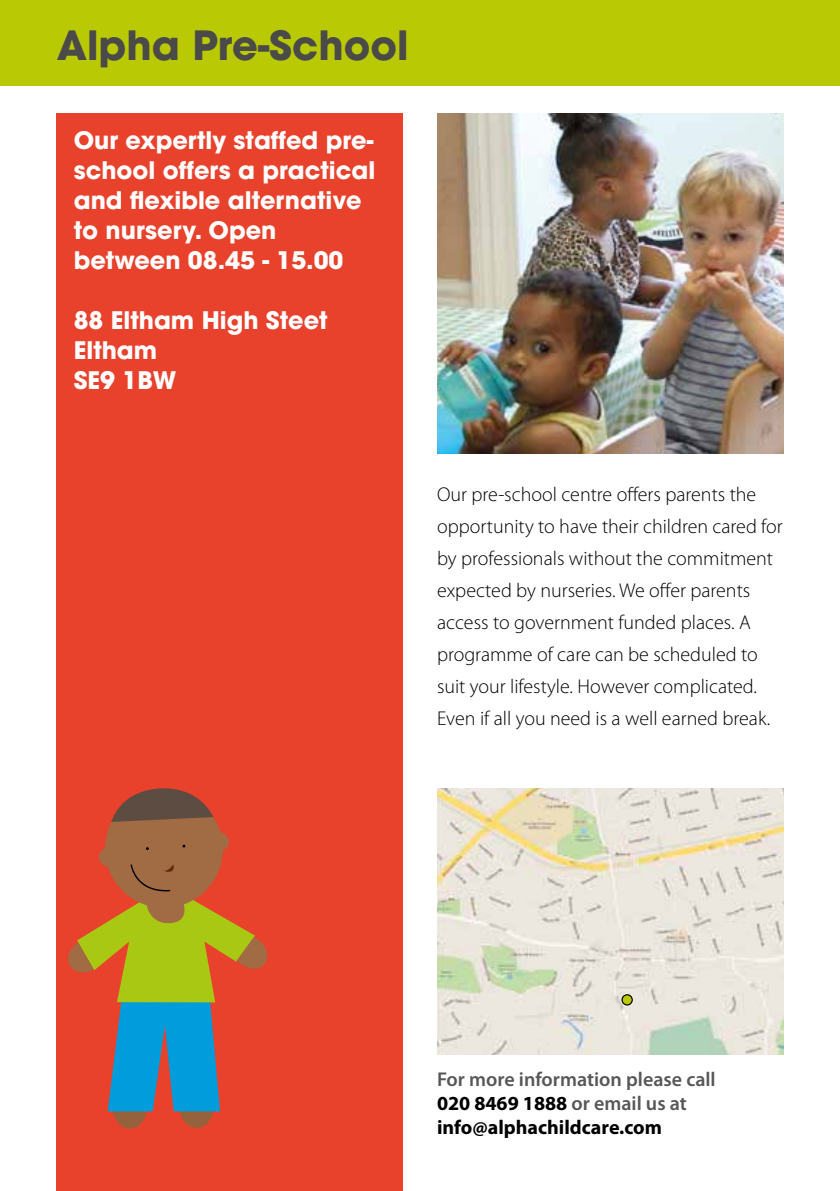
<style>
.page{position:relative;width:840px;height:1191px;background:#fff}
.page>*{position:absolute;margin:0;border:0;box-sizing:border-box;transform-origin:0 0}
.t1{font:700 40px "Avant Garde";color:#4a4a49}
.t2{font:700 24px/30px "Avant Garde";color:#fff}
.t3{font:300 20px/32px "Myriad Pro";color:#000}
.t4{font:600 20px/24px "Myriad Pro";color:#575756}
.s1{font-weight:700;color:#000}
</style>
<div class="page">
<div style="left:0;top:0;width:839px;height:85px;background:#b9c903"></div>
<div style="left:57px;top:113px;width:346px;height:1078px;background:#e8412c"></div>
<svg style="left:68px;top:788px;width:200px;height:341px"></svg>
<img style="left:437px;top:113px;width:345px;height:341px">
<img style="left:437px;top:788px;width:345px;height:266px">
<div style="left:621px;top:994px;width:11px;height:11px;background:#b9c903;border-radius:50%"></div>
<div style="left:621px;top:994px;width:11px;height:11px;border:1px solid #000;border-radius:50%"></div>
<h1 class="t1" style="left:57px;top:19px;width:353px">Alpha Pre-School</h1>
<p class="t2" style="left:74px;top:125px;width:303px">Our expertly staffed pre&shy;school offers a practical and flexible alternative to nursery. Open between 08.45 - 15.00</p>
<p class="t2" style="left:74px;top:305px;width:255px">88 Eltham High Steet<br>Eltham<br>SE9 1BW</p>
<p class="t3" style="left:437px;top:479px;width:347px">Our pre-school centre offers parents the opportunity to have their children cared for by professionals without the commitment expected by nurseries. We offer parents access to government funded places. A programme of care can be scheduled to suit your lifestyle. However complicated.<br>Even if all you need is a well earned break.</p>
<p class="t4" style="left:437px;top:1067px;width:280px">For more information please call<br><span class="s1">020 8469 1888</span> or email us at <span class="s1">info@alphachildcare.com</span></p>
</div>
